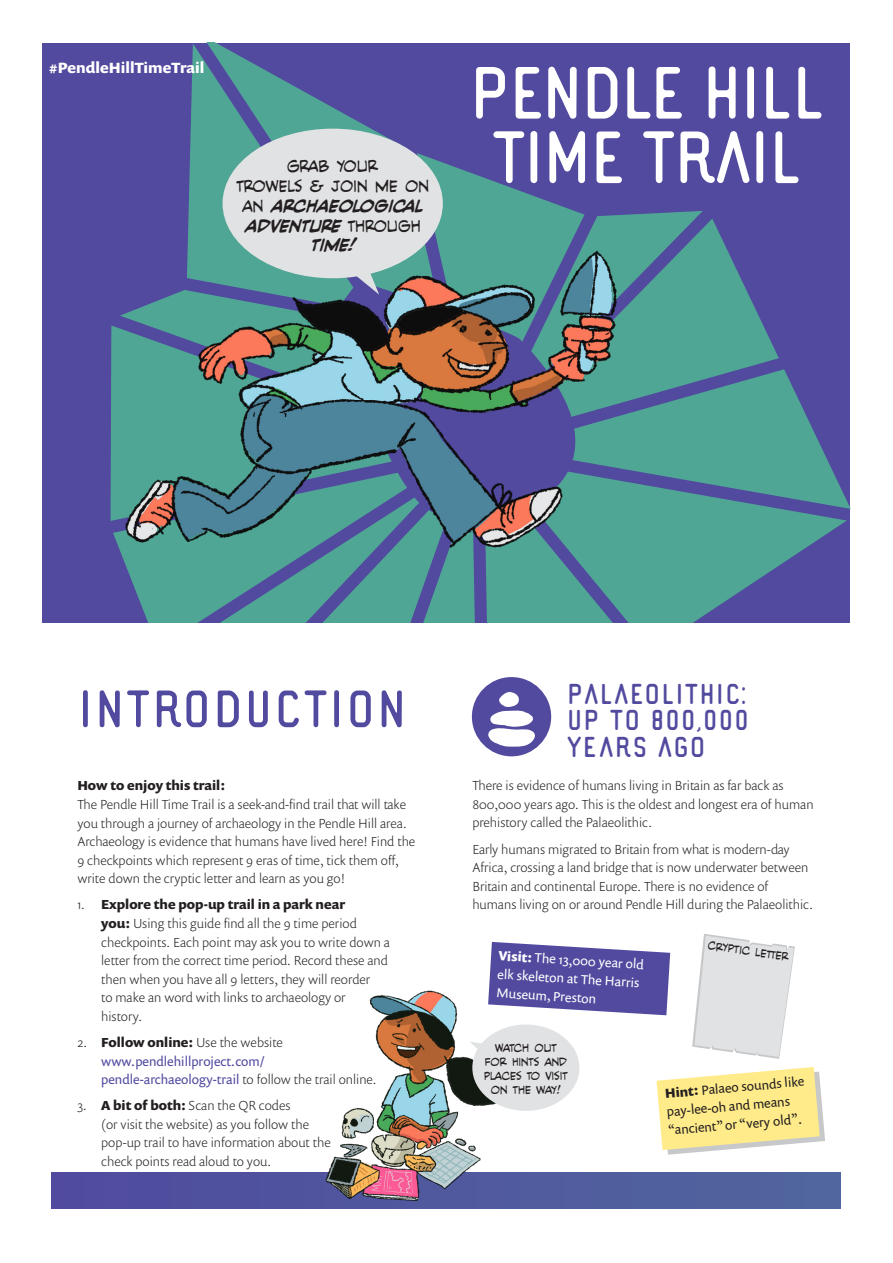
<style>
.page{position:relative;width:893px;height:1263px;background:#fff}
.page>*{position:absolute;margin:0;border:0;box-sizing:border-box;transform-origin:0 0}
.t1{font:91.5px "Lazy Ride Sans";letter-spacing:-.05em;color:#fff}
.t2{font:64.95px "Lazy Ride Sans";color:#514a9f}
.t3{font:35.85px/26.5px "Lazy Ride Sans";color:#514a9f;text-align:justify}
.body{font:700 22.05px/19.8px "Piekos Professional BB";color:#231f20;text-align:center}
.body-2{font:22.05px "Piekos Professional BB";color:#231f20}
.t4{font:15.45px/13.8px "Piekos Professional BB";color:#231f20;text-align:center}
.body-3{font:700 15px "Prenton RP Pro";color:#fff}
.t5{font:300 13.2px/18.6px "Prenton RP Pro";color:#231f20}
.t6{font:13.2px/18.6px "Prenton RP Pro";color:#514a9f}
.t7{font:13.2px/18.6px "Prenton RP Pro";color:#231f20}
.t8{font:13.2px/18.5px "Prenton RP Pro";color:#fff}
.s1{font-weight:400}
.s2{font-weight:700}
.s3{font-weight:300;color:#231f20}
.s4{font-weight:700;color:#231f20}
</style>
<div class="page">
<div style="left:51px;top:1172px;width:395px;height:37px;background:#50509e"></div>
<img style="left:325px;top:990px;width:170px;height:211px">
<svg style="left:488px;top:942px;width:182px;height:73px;background:#6c66ae"></svg>
<div style="left:446px;top:1172px;width:395px;height:37px;background:#505f9e"></div>
<svg style="left:656px;top:1067px;width:169px;height:88px"></svg>
<div style="left:472px;top:677px;width:79px;height:79px;background:#514a9f;border-radius:50%"></div>
<svg style="left:488px;top:692px;width:47px;height:55px"></svg>
<svg style="left:470px;top:1042px;width:12px;height:15px"></svg>
<svg style="left:692px;top:934px;width:103px;height:125px"></svg>
<div style="left:472px;top:1024px;width:107px;height:87px;background:#e1e2e4;border-radius:50%"></div>
<div style="left:43px;top:43px;width:807px;height:579px;background:#514a9f"></div>
<svg style="left:113px;top:44px;width:737px;height:578px"></svg>
<p class="body-3" style="left:49px;top:58px;width:157px">#PendleHillTimeTrail</p>
<p class="body-2" style="left:287px;top:155px;width:93px">Grab your</p>
<p class="body-2" style="left:236px;top:175px;width:194px">trowels &amp; join me on</p>
<p class="body" style="left:242px;top:197px;width:182px"><span class="s1">an</span> ARCHAEOLOGICAL<br>ADVENTURE <span class="s1">through<br></span>TIME!</p>
<p class="t1" style="left:468px;top:46px;width:361px">PENDLE HILL</p>
<p class="t1" style="left:491px;top:111px;width:315px">TIME TRAIL</p>
<p class="t2" style="left:77px;top:676px;width:331px">INTRODUCTION</p>
<p class="t5" style="left:77px;top:776px;width:339px"><span class="s2">How to enjoy this trail:<br></span>The Pendle Hill Time Trail is a seek-and-find trail that will take you through a journey of archaeology in the Pendle Hill area.<br>Archaeology is evidence that humans have lived here! Find the 9 checkpoints which represent 9 eras of time, tick them off, write down the cryptic letter and learn as you go!</p>
<p class="t5" style="left:101px;top:895px;width:290px;text-indent:-24px">1. <span class="s2">Explore the pop-up trail in a park near<br>you:</span> Using this guide find all the 9 time period checkpoints. Each point may ask you to write down a letter from the correct time period. Record these and then when you have all 9 letters, they will reorder<br>to make an word with links to archaeology or<br>history.</p>
<p class="t6" style="left:101px;top:1033px;width:277px;text-indent:-24px"><span class="s3">2.</span> <span class="s4">Follow online:</span> <span class="s3">Use the website </span>www.pendlehillproject.com/ pendle-archaeology-trail <span class="s3">to follow the trail online.</span></p>
<p class="t5" style="left:101px;top:1096px;width:231px;text-indent:-24px">3. <span class="s2">A bit of both:</span> Scan the QR codes<br>(or visit the website) as you follow the pop-up trail to have information about the check points read aloud to you.</p>
<p class="t3" style="left:566px;top:681px;width:185px">PALAEOLITHIC:<br>UP TO 800,000<br>YEARS AGO</p>
<p class="t5" style="left:472px;top:776px;width:343px">There is evidence of humans living in Britain as far back as<br>800,000 years ago. This is the oldest and longest era of human prehistory called the Palaeolithic.</p>
<p class="t5" style="left:472px;top:839px;width:342px">Early humans migrated to Britain from what is modern-day Africa, crossing a land bridge that is now underwater between Britain and continental Europe. There is no evidence of humans living on or around Pendle Hill during the Palaeolithic.</p>
<p class="t8" style="left:499px;top:947px;width:147px;rotate:3deg"><span class="s2">Visit:</span> The 13,000 year old elk skeleton at The Harris<br>Museum, Preston</p>
<p class="t4" style="left:484px;top:1041px;width:85px">Watch out for Hints and places to visit on the way!</p>
<p class="t4" style="left:709px;top:939px;width:83px;rotate:8deg">Cryptic lett er</p>
<p class="t7" style="left:664px;top:1084px;width:141px;rotate:-5deg"><span class="s2">Hint:</span> Palaeo sounds like pay-lee-oh and means “ancient” or “very old”.</p>
</div>
